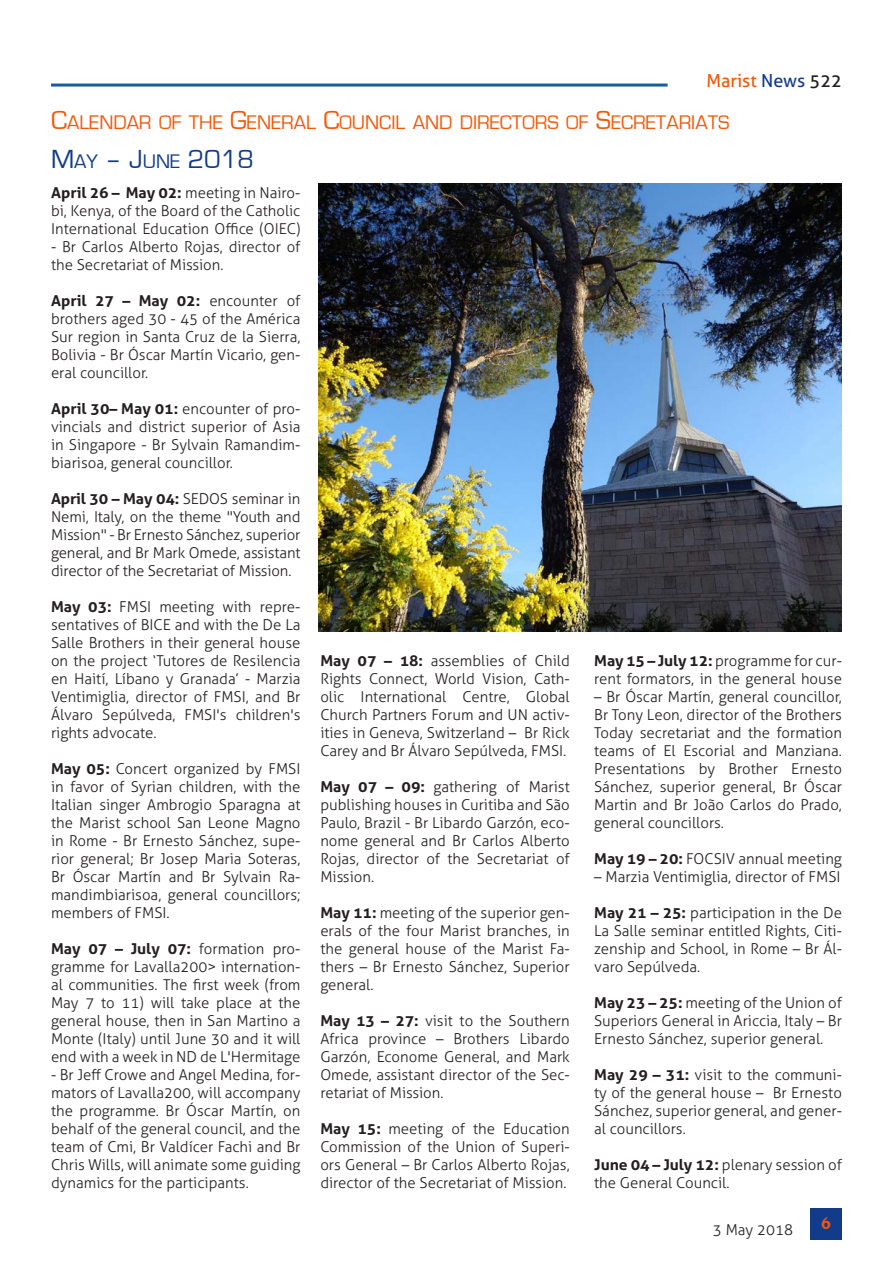
<style>
.page{position:relative;width:893px;height:1263px;background:#fff}
.page>*{position:absolute;margin:0;border:0;box-sizing:border-box;transform-origin:0 0}
.Titolo{font:27px "Eurostile";color:#123b8b}
.Titolo-2{font:20.25px "Eurostile";color:#f45706}
.t1{font:18px "Aller";color:#f45706}
.t2{font:700 18px "Novarese IT Cby BT";color:#f45706}
.Testo_normal{font:300 15px/18px "Aller";color:#231f20;text-align:justify}
.s1{color:#123b8b}
.s2{color:#231f20}
.s3{font-size:27px}
.s4{font-size:20.25px}
.s5{font-weight:700}
</style>
<div class="page">
<hr style="left:51px;top:84px;width:617px;height:3px;background:#175d9e">
<div style="left:810px;top:1208px;width:32px;height:31px;background:#123b8b"></div>
<img style="left:319px;top:183px;width:523px;height:448px">
<p class="t1" style="left:706px;top:69px;width:137px">Marist <span class="s1">News</span> <span class="s2">522</span></p>
<p class="Titolo-2" style="left:51px;top:111px;width:680px"><span class="s3">C</span>ALENDAR OF THE <span class="s3">G</span>ENERAL <span class="s3">C</span>OUNCIL AND DIRECTORS OF <span class="s3">S</span>ECRETARIATS</p>
<p class="Titolo" style="left:51px;top:145px;width:204px">M<span class="s4">AY</span> – J<span class="s4">UNE</span> 2018</p>
<p class="Testo_normal" style="left:51px;top:184px;width:251px"><span class="s5">April 26 – May 02:</span> meeting in Nairo&shy;bi, Kenya, of the Board of the Catholic International Education Office (OIEC)</p>
<p class="Testo_normal" style="left:51px;top:238px;width:251px">- Br Carlos Alberto Rojas, director of the Secretariat of Mission.</p>
<p class="Testo_normal" style="left:51px;top:292px;width:251px"><span class="s5">April 27 – May 02:</span> encounter of brothers aged 30 - 45 of the América Sur region in Santa Cruz de la Sierra, Bolivia - Br Óscar Martín Vicario, gen&shy;eral councillor.</p>
<p class="Testo_normal" style="left:51px;top:400px;width:251px"><span class="s5">April 30– May 01:</span> encounter of pro&shy;vincials and district superior of Asia in Singapore - Br Sylvain Ramandim&shy;biarisoa, general councillor.</p>
<p class="Testo_normal" style="left:51px;top:490px;width:251px"><span class="s5">April 30 – May 04:</span> SEDOS seminar in Nemi, Italy, on the theme "Youth and Mission" - Br Ernesto Sánchez, superior general, and Br Mark Omede, assistant director of the Secretariat of Mission.</p>
<p class="Testo_normal" style="left:51px;top:598px;width:251px"><span class="s5">May 03:</span> FMSI meeting with repre&shy;sentatives of BICE and with the De La Salle Brothers in their general house on the project ‘Tutores de Resilencia en Haití, Líbano y Granada’ - Marzia Ventimiglia, director of FMSI, and Br Álvaro Sepúlveda, FMSI's children's rights advocate.</p>
<p class="Testo_normal" style="left:51px;top:760px;width:251px"><span class="s5">May 05:</span> Concert organized by FMSI in favor of Syrian children, with the Italian singer Ambrogio Sparagna at the Marist school San Leone Magno in Rome - Br Ernesto Sánchez, supe&shy;rior general; Br Josep Maria Soteras, Br Óscar Martín and Br Sylvain Ra&shy;mandimbiarisoa, general councillors; members of FMSI.</p>
<p class="Testo_normal" style="left:51px;top:940px;width:251px"><span class="s5">May 07 – July 07:</span> formation pro&shy;gramme for Lavalla200&gt; internation&shy;al communities. The first week (from May 7 to 11) will take place at the general house, then in San Martino a Monte (Italy) until June 30 and it will end with a week in ND de L'Hermitage</p>
<p class="Testo_normal" style="left:51px;top:1066px;width:251px">- Br Jeff Crowe and Angel Medina, for&shy;mators of Lavalla200, will accompany the programme. Br Óscar Martín, on behalf of the general council, and the team of Cmi, Br Valdícer Fachi and Br Chris Wills, will animate some guiding dynamics for the participants.</p>
<p class="Testo_normal" style="left:320px;top:652px;width:251px"><span class="s5">May 07 – 18:</span> assemblies of Child Rights Connect, World Vision, Cath&shy;olic International Centre, Global Church Partners Forum and UN activ&shy;ities in Geneva, Switzerland – Br Rick Carey and Br Álvaro Sepúlveda, FMSI.</p>
<p class="Testo_normal" style="left:320px;top:778px;width:251px"><span class="s5">May 07 – 09:</span> gathering of Marist publishing houses in Curitiba and São Paulo, Brazil - Br Libardo Garzón, eco&shy;nome general and Br Carlos Alberto Rojas, director of the Secretariat of Mission.</p>
<p class="Testo_normal" style="left:320px;top:904px;width:251px"><span class="s5">May 11:</span> meeting of the superior gen&shy;erals of the four Marist branches, in the general house of the Marist Fa&shy;thers – Br Ernesto Sánchez, Superior general.</p>
<p class="Testo_normal" style="left:320px;top:1012px;width:251px"><span class="s5">May 13 – 27:</span> visit to the Southern Africa province – Brothers Libardo Garzón, Econome General, and Mark Omede, assistant director of the Sec&shy;retariat of Mission.</p>
<p class="Testo_normal" style="left:320px;top:1120px;width:251px"><span class="s5">May 15:</span> meeting of the Education Commission of the Union of Superi&shy;ors General – Br Carlos Alberto Rojas, director of the Secretariat of Mission.</p>
<p class="Testo_normal" style="left:594px;top:652px;width:249px"><span class="s5">May 15 – July 12:</span> programme for cur&shy;rent formators, in the general house</p>
<p class="Testo_normal" style="left:594px;top:688px;width:249px">– Br Óscar Martín, general councillor, Br Tony Leon, director of the Brothers Today secretariat and the formation teams of El Escorial and Manziana.<br>Presentations by Brother Ernesto Sánchez, superior general, Br Óscar Martin and Br João Carlos do Prado, general councillors.</p>
<p class="Testo_normal" style="left:594px;top:850px;width:249px"><span class="s5">May 19 – 20:</span> FOCSIV annual meeting</p>
<p class="Testo_normal" style="left:594px;top:868px;width:248px">– Marzia Ventimiglia, director of FMSI</p>
<p class="Testo_normal" style="left:594px;top:904px;width:249px"><span class="s5">May 21 – 25:</span> participation in the De La Salle seminar entitled Rights, Citi&shy;zenship and School, in Rome – Br Ál&shy;varo Sepúlveda.</p>
<p class="Testo_normal" style="left:594px;top:994px;width:249px"><span class="s5">May 23 – 25:</span> meeting of the Union of Superiors General in Ariccia, Italy – Br Ernesto Sánchez, superior general.</p>
<p class="Testo_normal" style="left:594px;top:1066px;width:249px"><span class="s5">May 29 – 31:</span> visit to the communi&shy;ty of the general house – Br Ernesto Sánchez, superior general, and gener&shy;al councillors.</p>
<p class="Testo_normal" style="left:594px;top:1156px;width:249px"><span class="s5">June 04 – July 12:</span> plenary session of the General Council.</p>
<p class="Testo_normal" style="left:713px;top:1220px;width:82px">3 May 2018</p>
<p class="t2" style="left:821px;top:1212px;width:12px">6</p>
</div>
